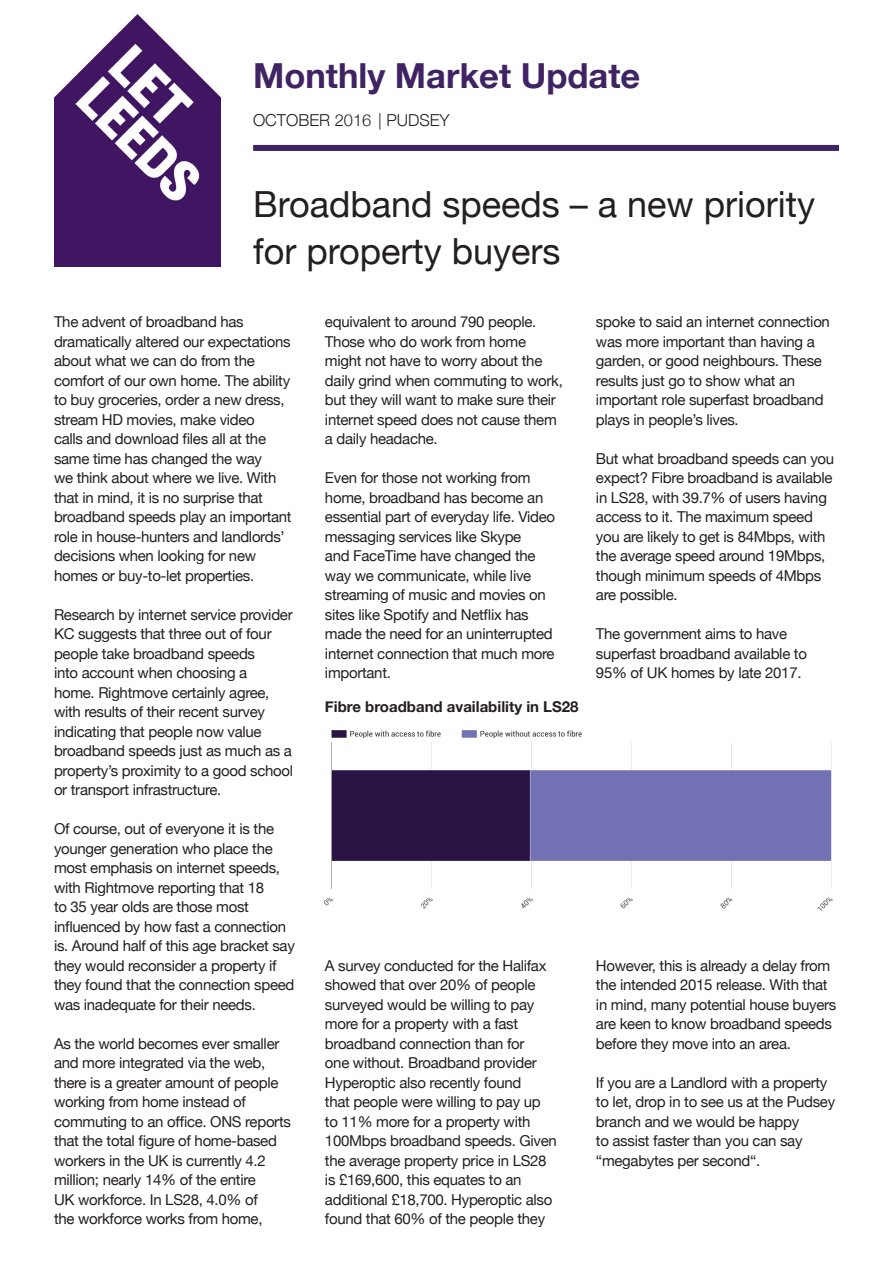
<style>
.page{position:relative;width:893px;height:1263px;background:#fff}
.page>*{position:absolute;margin:0;border:0;box-sizing:border-box;transform-origin:0 0}
.t1{font:36px/46.5px "Helvetica Neue";color:#231f20}
.t2{font:700 34.5px "Helvetica Neue";color:#3f2363}
.t3{font:300 16.5px "Helvetica Neue";color:#231f20}
.t4{font:15px/19.5px "Helvetica Neue";letter-spacing:-.02em;color:#231f20}
.t5{font:700 15px "Helvetica Neue";color:#231f20}
</style>
<div class="page">
<div style="left:253px;top:145px;width:586px;height:6px;background:#3f2363"></div>
<img style="left:54px;top:15px;width:166px;height:251px">
<img style="left:325px;top:730px;width:508px;height:181px">
<h2 class="t2" style="left:253px;top:48px;width:389px">Monthly Market Update</h2>
<p class="t3" style="left:253px;top:107px;width:198px">OCTOBER 2016 | PUDSEY</p>
<p class="t1" style="left:253px;top:183px;width:564px">Broadband speeds – a new priority for property buyers</p>
<p class="t4" style="left:54px;top:313px;width:239px">The advent of broadband has dramatically altered our expectations about what we can do from the comfort of our own home. The ability to buy groceries, order a new dress, stream HD movies, make video<br>calls and download files all at the same time has changed the way<br>we think about where we live. With that in mind, it is no surprise that broadband speeds play an important role in house-hunters and landlords’ decisions when looking for new homes or buy-to-let properties.</p>
<p class="t4" style="left:54px;top:605px;width:241px">Research by internet service provider KC suggests that three out of four people take broadband speeds<br>into account when choosing a<br>home. Rightmove certainly agree, with results of their recent survey indicating that people now value broadband speeds just as much as a property’s proximity to a good school or transport infrastructure.</p>
<p class="t4" style="left:54px;top:820px;width:242px">Of course, out of everyone it is the younger generation who place the most emphasis on internet speeds, with Rightmove reporting that 18<br>to 35 year olds are those most influenced by how fast a connection is. Around half of this age bracket say they would reconsider a property if they found that the connection speed was inadequate for their needs.</p>
<p class="t4" style="left:54px;top:1034px;width:238px">As the world becomes ever smaller and more integrated via the web, there is a greater amount of people working from home instead of commuting to an office. ONS reports that the total figure of home-based workers in the UK is currently 4.2 million; nearly 14% of the entire<br>UK workforce. In LS28, 4.0% of<br>the workforce works from home,</p>
<p class="t4" style="left:325px;top:313px;width:239px">equivalent to around 790 people.<br>Those who do work from home might not have to worry about the daily grind when commuting to work, but they will want to make sure their internet speed does not cause them a daily headache.</p>
<p class="t4" style="left:325px;top:469px;width:232px">Even for those not working from home, broadband has become an essential part of everyday life. Video messaging services like Skype<br>and FaceTime have changed the way we communicate, while live streaming of music and movies on sites like Spotify and Netflix has made the need for an uninterrupted internet connection that much more important.</p>
<p class="t5" style="left:325px;top:694px;width:255px">Fibre broadband availability in LS28</p>
<p class="t4" style="left:596px;top:313px;width:235px">spoke to said an internet connection was more important than having a garden, or good neighbours. These results just go to show what an important role superfast broadband plays in people’s lives.</p>
<p class="t4" style="left:596px;top:449px;width:240px">But what broadband speeds can you expect? Fibre broadband is available in LS28, with 39.7% of users having access to it. The maximum speed you are likely to get is 84Mbps, with the average speed around 19Mbps, though minimum speeds of 4Mbps are possible.</p>
<p class="t4" style="left:596px;top:625px;width:213px">The government aims to have superfast broadband available to<br>95% of UK homes by late 2017.</p>
<p class="t4" style="left:325px;top:956px;width:233px">A survey conducted for the Halifax showed that over 20% of people surveyed would be willing to pay more for a property with a fast broadband connection than for<br>one without. Broadband provider<br>Hyperoptic also recently found<br>that people were willing to pay up to 11% more for a property with<br>100Mbps broadband speeds. Given the average property price in LS28 is £169,600, this equates to an additional £18,700. Hyperoptic also found that 60% of the people they</p>
<p class="t4" style="left:596px;top:956px;width:242px">However, this is already a delay from the intended 2015 release. With that in mind, many potential house buyers are keen to know broadband speeds before they move into an area.</p>
<p class="t4" style="left:596px;top:1073px;width:241px">If you are a Landlord with a property to let, drop in to see us at the Pudsey branch and we would be happy<br>to assist faster than you can say “megabytes per second“.</p>
</div>
